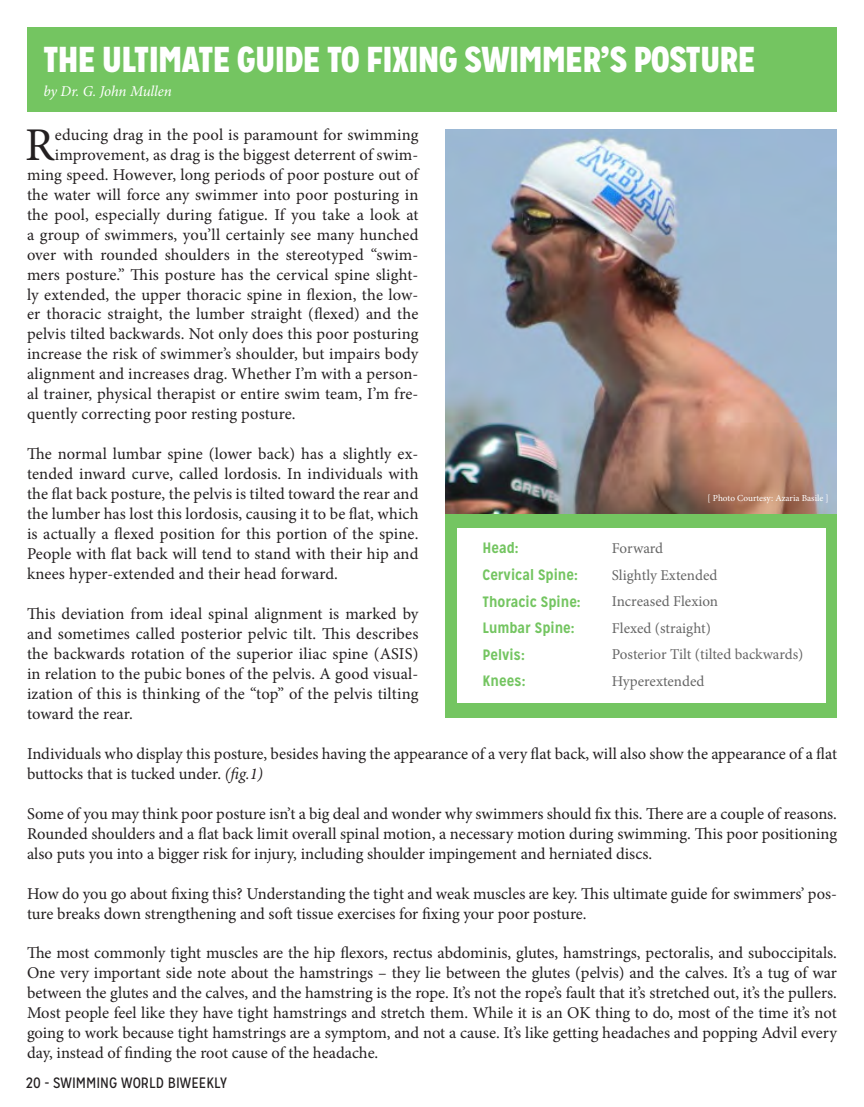
<style>
.page{position:relative;width:864px;height:1107px;background:#fff}
.page>*{position:absolute;margin:0;border:0;box-sizing:border-box;transform-origin:0 0}
.t1{font:46.95px "Minion Pro";color:#231f20}
.t2{font:900 36px "Mission Gothic";letter-spacing:-.005em;color:#fff}
.t3{font:16.5px/20px "Minion Pro";letter-spacing:.005em;color:#231f20;text-align:justify}
.t4{font:15px "Minion Pro";color:#666}
.t5{font:700 15px "Mission Gothic";color:#74c561}
.t6{font:15px "Mission Gothic";color:#231f20}
.t7{font:italic 15px "Minion Pro";letter-spacing:-.01em;color:#fff}
.t8{font:9.3px "Minion Pro";color:#fff}
.s1{font-style:italic}
</style>
<div class="page">
<img style="left:446px;top:129px;width:391px;height:385px">
<div style="left:27px;top:27px;width:810px;height:85px;background:#74c561"></div>
<div style="left:446px;top:514px;width:391px;height:204px;background:#74c561"></div>
<div style="left:457px;top:528px;width:369px;height:175px;background:#fff"></div>
<p class="t2" style="left:44px;top:36px;width:713px">THE ULTIMATE GUIDE TO FIXING SWIMMER’S POSTURE</p>
<p class="t7" style="left:44px;top:81px;width:130px">by Dr. G. John Mullen</p>
<p class="t1" style="left:25px;top:113px;width:31px">R</p>
<p class="t3" style="left:55px;top:125px;width:365px">educing drag in the pool is paramount for swimming</p>
<p class="t3" style="left:55px;top:145px;width:365px">improvement, as drag is the biggest deterrent of swim-</p>
<p class="t3" style="left:27px;top:165px;width:393px">ming speed. However, long periods of poor posture out of</p>
<p class="t3" style="left:27px;top:185px;width:393px">the water will force any swimmer into poor posturing in</p>
<p class="t3" style="left:27px;top:205px;width:393px">the pool, especially during fatigue. If you take a look at</p>
<p class="t3" style="left:27px;top:224px;width:393px">a group of swimmers, you’ll certainly see many hunched</p>
<p class="t3" style="left:27px;top:244px;width:393px">over with rounded shoulders in the stereotyped “swim-</p>
<p class="t3" style="left:27px;top:264px;width:393px">mers posture.” This posture has the cervical spine slight-</p>
<p class="t3" style="left:27px;top:284px;width:393px">ly extended, the upper thoracic spine in flexion, the low-</p>
<p class="t3" style="left:27px;top:304px;width:393px">er thoracic straight, the lumber straight (flexed) and the</p>
<p class="t3" style="left:27px;top:324px;width:393px">pelvis tilted backwards. Not only does this poor posturing</p>
<p class="t3" style="left:27px;top:344px;width:393px">increase the risk of swimmer’s shoulder, but impairs body</p>
<p class="t3" style="left:27px;top:364px;width:393px">alignment and increases drag. Whether I’m with a person-</p>
<p class="t3" style="left:27px;top:384px;width:393px">al trainer, physical therapist or entire swim team, I’m fre-</p>
<p class="t3" style="left:27px;top:404px;width:270px">quently correcting poor resting posture.</p>
<p class="t3" style="left:27px;top:444px;width:393px">The normal lumbar spine (lower back) has a slightly ex&shy;tended inward curve, called lordosis. In individuals with the flat back posture, the pelvis is tilted toward the rear and the lumber has lost this lordosis, causing it to be flat, which is actually a flexed position for this portion of the spine.<br>People with flat back will tend to stand with their hip and knees hyper-extended and their head forward.</p>
<p class="t3" style="left:27px;top:604px;width:393px">This deviation from ideal spinal alignment is marked by and sometimes called posterior pelvic tilt. This describes the backwards rotation of the superior iliac spine (ASIS) in relation to the pubic bones of the pelvis. A good visual&shy;ization of this is thinking of the “top” of the pelvis tilting toward the rear.</p>
<p class="t3" style="left:27px;top:744px;width:812px">Individuals who display this posture, besides having the appearance of a very flat back, will also show the appearance of a flat buttocks that is tucked under. <span class="s1">(fig.1)</span></p>
<p class="t3" style="left:27px;top:804px;width:812px">Some of you may think poor posture isn’t a big deal and wonder why swimmers should fix this. There are a couple of reasons.<br>Rounded shoulders and a flat back limit overall spinal motion, a necessary motion during swimming. This poor positioning also puts you into a bigger risk for injury, including shoulder impingement and herniated discs.</p>
<p class="t3" style="left:27px;top:883px;width:812px">How do you go about fixing this? Understanding the tight and weak muscles are key. This ultimate guide for swimmers’ pos&shy;ture breaks down strengthening and soft tissue exercises for fixing your poor posture.</p>
<p class="t3" style="left:27px;top:943px;width:812px">The most commonly tight muscles are the hip flexors, rectus abdominis, glutes, hamstrings, pectoralis, and suboccipitals.<br>One very important side note about the hamstrings – they lie between the glutes (pelvis) and the calves. It’s a tug of war between the glutes and the calves, and the hamstring is the rope. It’s not the rope’s fault that it’s stretched out, it’s the pullers.<br>Most people feel like they have tight hamstrings and stretch them. While it is an OK thing to do, most of the time it’s not going to work because tight hamstrings are a symptom, and not a cause. It’s like getting headaches and popping Advil every day, instead of finding the root cause of the headache.</p>
<p class="t8" style="left:708px;top:492px;width:123px">[ Photo Courtesy: Azaria Basile ]</p>
<p class="t4" style="left:612px;top:538px;width:53px">Forward</p>
<p class="t4" style="left:612px;top:565px;width:107px">Slightly Extended</p>
<p class="t4" style="left:612px;top:591px;width:108px">Increased Flexion</p>
<p class="t4" style="left:612px;top:618px;width:100px">Flexed (straight)</p>
<p class="t4" style="left:612px;top:645px;width:193px">Posterior Tilt (tilted backwards)</p>
<p class="t4" style="left:612px;top:671px;width:94px">Hyperextended</p>
<p class="t5" style="left:483px;top:539px;width:38px">Head:</p>
<p class="t5" style="left:483px;top:565px;width:97px">Cervical Spine:</p>
<p class="t5" style="left:483px;top:592px;width:100px">Thoracic Spine:</p>
<p class="t5" style="left:483px;top:619px;width:94px">Lumbar Spine:</p>
<p class="t5" style="left:483px;top:645px;width:44px">Pelvis:</p>
<p class="t5" style="left:483px;top:672px;width:44px">Knees:</p>
<p class="t6" style="left:26px;top:1073px;width:203px">20 - SWIMMING WORLD BIWEEKLY</p>
</div>
